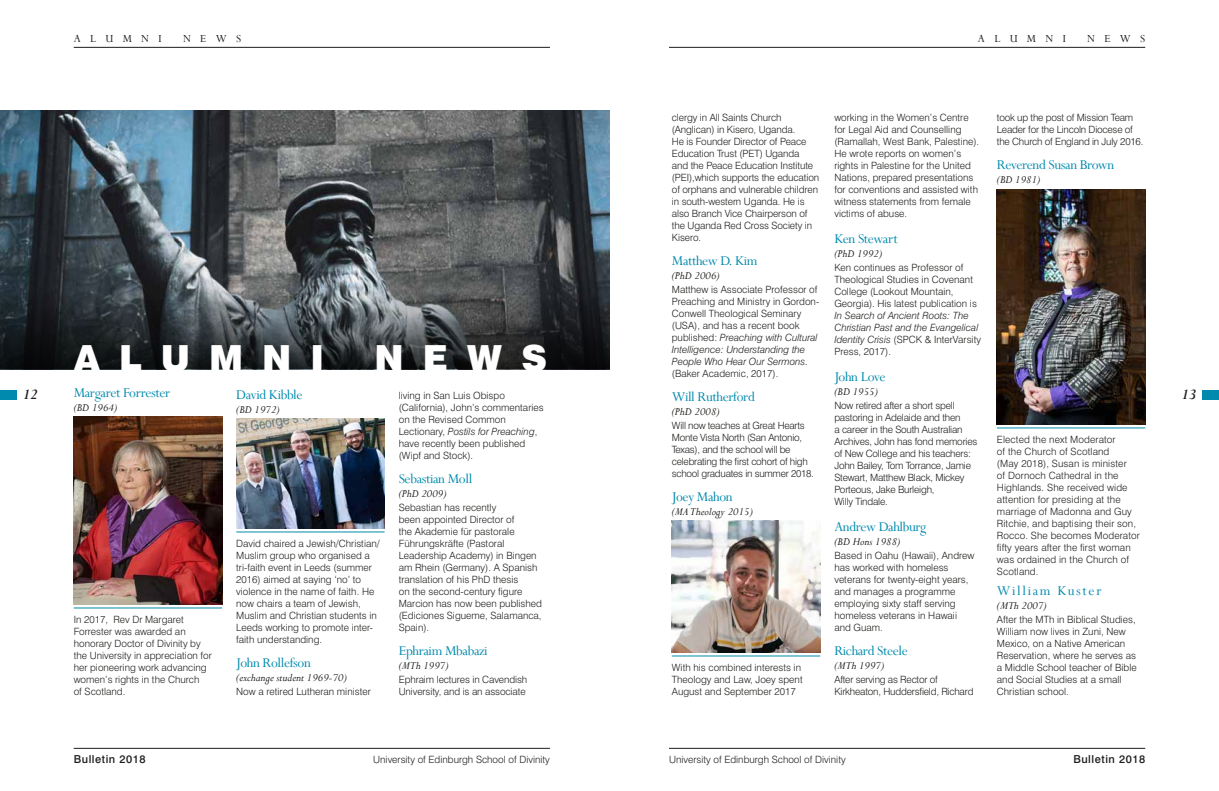
<style>
.page{position:relative;width:1219px;height:791px;background:#fff}
.page>*{position:absolute;margin:0;border:0;box-sizing:border-box;transform-origin:0 0}
.t1{font:900 36px "Swiss 721 BT";letter-spacing:.53em;color:#fff}
.t2{font:italic 700 16px "Perpetua";color:#1d1d1b}
.t3{font:15px "Perpetua";letter-spacing:-.025em;color:#008aad}
.t4{font:15px "Perpetua";letter-spacing:.11em;color:#008aad}
.t5{font:italic 12px "Perpetua";color:#1d1d1b}
.t6{font:12px "Perpetua";letter-spacing:.775em;color:#1d1d1b}
.t7{font:500 11px "Swiss 721 BT";letter-spacing:.05em;color:#1d1d1b}
.t8{font:300 10px/12px "Swiss 721 BT";color:#1d1d1b}
.t9{font:300 10px/12px "Swiss 721 BT";letter-spacing:-.02em;color:#1d1d1b}
.t10{font:300 10px/12px "Swiss 721 BT";letter-spacing:-.025em;color:#1d1d1b}
.t11{font:italic 300 10px/12px "Swiss 721 BT";color:#1d1d1b}
.s1{font-style:italic}
.s2{font-style:normal}
</style>
<div class="page">
<hr style="left:74px;top:748px;width:476px;height:1px;background:#1d1d1b">
<hr style="left:669px;top:47px;width:476px;height:1px;background:#1d1d1b">
<hr style="left:669px;top:748px;width:476px;height:1px;background:#1d1d1b">
<div style="left:1202px;top:390px;width:17px;height:9px;background:#008aad"></div>
<hr style="left:74px;top:47px;width:476px;height:1px;background:#1d1d1b">
<div style="left:0;top:390px;width:17px;height:9px;background:#008aad"></div>
<hr style="left:74px;top:607px;width:148px;height:1px;background:#008aad">
<img style="left:74px;top:416px;width:148px;height:188px">
<hr style="left:236px;top:531px;width:149px;height:1px;background:#008aad">
<img style="left:236px;top:418px;width:149px;height:111px">
<hr style="left:672px;top:655px;width:148px;height:1px;background:#008aad">
<img style="left:672px;top:521px;width:148px;height:132px">
<hr style="left:997px;top:427px;width:148px;height:1px;background:#008aad">
<img style="left:997px;top:189px;width:148px;height:236px">
<img style="left:0;top:111px;width:609px;height:169px">
<svg style="left:0;top:280px;width:609px;height:89px;background:#383d40"></svg>
<p class="t6" style="left:74px;top:31px;width:90px">ALUMNI</p>
<p class="t6" style="left:183px;top:31px;width:60px">NEWS</p>
<h1 class="t1" style="left:74px;top:336px;width:252px">ALUMNI</h1>
<h1 class="t1" style="left:374px;top:336px;width:174px">NEWS</h1>
<h2 class="t2" style="left:23px;top:384px;width:16px">12</h2>
<h3 class="t3" style="left:74px;top:383px;width:98px">Margaret Forrester</h3>
<p class="t5" style="left:74px;top:400px;width:45px">(BD 1964)</p>
<p class="t8" style="left:74px;top:613px;width:140px">In 2017, Rev Dr Margaret<br>Forrester was awarded an honorary Doctor of Divinity by the University in appreciation for her pioneering work advancing women’s rights in the Church<br>of Scotland.</p>
<h3 class="t3" style="left:236px;top:385px;width:68px">David Kibble</h3>
<p class="t5" style="left:236px;top:402px;width:45px">(BD 1972)</p>
<p class="t8" style="left:236px;top:537px;width:145px">David chaired a Jewish/Christian/<br>Muslim group who organised a tri-faith event in Leeds (summer<br>2016) aimed at saying ‘no’ to violence in the name of faith. He now chairs a team of Jewish,<br>Muslim and Christian students in<br>Leeds working to promote inter&shy;faith understanding.</p>
<h3 class="t3" style="left:236px;top:653px;width:76px">John Rollefson</h3>
<p class="t5" style="left:236px;top:670px;width:112px">(exchange student 1969-70)</p>
<p class="t8" style="left:236px;top:685px;width:136px">Now a retired Lutheran minister</p>
<p class="t8" style="left:399px;top:389px;width:146px">living in San Luis Obispo (California), John’s commentaries on the Revised Common<br>Lectionary, <span class="s1">Postils for Preaching</span>, have recently been published (Wipf and Stock).</p>
<h3 class="t3" style="left:399px;top:469px;width:75px">Sebastian Moll</h3>
<p class="t5" style="left:399px;top:486px;width:49px">(PhD 2009)</p>
<p class="t8" style="left:399px;top:501px;width:145px">Sebastian has recently<br>been appointed Director of<br>the Akademie für pastorale<br>Führungskräfte (Pastoral<br>Leadership Academy) in Bingen am Rhein (Germany). A Spanish translation of his PhD thesis<br>on the second-century figure<br>Marcion has now been published (Ediciones Sigueme, Salamanca,<br>Spain).</p>
<h3 class="t3" style="left:399px;top:641px;width:90px">Ephraim Mbabazi</h3>
<p class="t5" style="left:399px;top:658px;width:51px">(MTh 1997)</p>
<p class="t8" style="left:399px;top:673px;width:130px">Ephraim lectures in Cavendish<br>University, and is an associate</p>
<p class="t7" style="left:74px;top:752px;width:73px">Bulletin 2018</p>
<p class="t8" style="left:373px;top:753px;width:178px">University of Edinburgh School of Divinity</p>
<p class="t6" style="left:978px;top:31px;width:90px">ALUMNI</p>
<p class="t6" style="left:1087px;top:31px;width:60px">NEWS</p>
<p class="t8" style="left:672px;top:111px;width:149px">clergy in All Saints Church (Anglican) in Kisero, Uganda.<br>He is Founder Director of Peace<br>Education Trust (PET) Uganda<br>and the Peace Education Institute (PEI),which supports the education of orphans and vulnerable children in south-western Uganda. He is also Branch Vice Chairperson of the Uganda Red Cross Society in<br>Kisero.</p>
<h3 class="t3" style="left:672px;top:251px;width:87px">Matthew D. Kim</h3>
<p class="t5" style="left:672px;top:268px;width:49px">(PhD 2006)</p>
<p class="t8" style="left:672px;top:283px;width:149px">Matthew is Associate Professor of<br>Preaching and Ministry in Gordon-<br>Conwell Theological Seminary (USA), and has a recent book published: <span class="s1">Preaching with Cultural<br>Intelligence: Understanding the<br>People Who Hear Our Sermons.</span></p>
<p class="t8" style="left:672px;top:367px;width:108px">(Baker Academic, 2017).</p>
<h3 class="t3" style="left:672px;top:387px;width:85px">Will Rutherford</h3>
<p class="t5" style="left:672px;top:404px;width:49px">(PhD 2008)</p>
<p class="t10" style="left:672px;top:419px;width:144px">Will now teaches at Great Hearts<br>Monte Vista North (San Antonio,<br>Texas), and the school will be celebrating the first cohort of high school graduates in summer 2018.</p>
<h3 class="t3" style="left:672px;top:487px;width:62px">Joey Mahon</h3>
<p class="t5" style="left:672px;top:504px;width:82px">(MA Theology 2015)</p>
<p class="t8" style="left:672px;top:661px;width:132px">With his combined interests in<br>Theology and Law, Joey spent<br>August and September 2017</p>
<p class="t8" style="left:834px;top:111px;width:146px">working in the Women’s Centre for Legal Aid and Counselling (Ramallah, West Bank, Palestine).<br>He wrote reports on women’s rights in Palestine for the United<br>Nations, prepared presentations for conventions and assisted with witness statements from female victims of abuse.</p>
<h3 class="t3" style="left:834px;top:229px;width:65px">Ken Stewart</h3>
<p class="t5" style="left:834px;top:246px;width:49px">(PhD 1992)</p>
<p class="t8" style="left:834px;top:261px;width:144px">Ken continues as Professor of<br>Theological Studies in Covenant<br>College (Lookout Mountain,<br>Georgia). His latest publication is</p>
<p class="t11" style="left:834px;top:309px;width:148px">In Search of Ancient Roots: The<br>Christian Past and the Evangelical<br>Identity Crisis <span class="s2">(SPCK &amp; InterVarsity<br>Press, 2017).</span></p>
<h3 class="t3" style="left:834px;top:367px;width:53px">John Love</h3>
<p class="t5" style="left:834px;top:384px;width:45px">(BD 1955)</p>
<p class="t9" style="left:834px;top:399px;width:145px">Now retired after a short spell pastoring in Adelaide and then<br>a career in the South Australian<br>Archives, John has fond memories of New College and his teachers:<br>John Bailey, Tom Torrance, Jamie<br>Stewart, Matthew Black, Mickey<br>Porteous, Jake Burleigh,<br>Willy Tindale.</p>
<h3 class="t3" style="left:834px;top:517px;width:94px">Andrew Dahlburg</h3>
<p class="t5" style="left:834px;top:534px;width:67px">(BD Hons 1988)</p>
<p class="t8" style="left:834px;top:549px;width:142px">Based in Oahu (Hawaii), Andrew has worked with homeless veterans for twenty-eight years, and manages a programme employing sixty staff serving homeless veterans in Hawaii and Guam.</p>
<h3 class="t3" style="left:834px;top:641px;width:75px">Richard Steele</h3>
<p class="t5" style="left:834px;top:658px;width:51px">(MTh 1997)</p>
<p class="t9" style="left:834px;top:673px;width:141px">After serving as Rector of<br>Kirkheaton, Huddersfield, Richard</p>
<p class="t9" style="left:997px;top:111px;width:148px">took up the post of Mission Team<br>Leader for the Lincoln Diocese of the Church of England in July 2016.</p>
<h3 class="t3" style="left:997px;top:155px;width:119px">Reverend Susan Brown</h3>
<p class="t5" style="left:997px;top:172px;width:45px">(BD 1981)</p>
<p class="t8" style="left:997px;top:433px;width:145px">Elected the next Moderator<br>of the Church of Scotland<br>(May 2018), Susan is minister<br>of Dornoch Cathedral in the<br>Highlands. She received wide attention for presiding at the marriage of Madonna and Guy<br>Ritchie, and baptising their son,<br>Rocco. She becomes Moderator fifty years after the first woman was ordained in the Church of<br>Scotland.</p>
<h3 class="t4" style="left:997px;top:581px;width:106px">William Kuster</h3>
<p class="t5" style="left:997px;top:598px;width:51px">(MTh 2007)</p>
<p class="t8" style="left:997px;top:613px;width:141px">After the MTh in Biblical Studies,<br>William now lives in Zuni, New<br>Mexico, on a Native American<br>Reservation, where he serves as a Middle School teacher of Bible and Social Studies at a small<br>Christian school.</p>
<p class="t8" style="left:669px;top:753px;width:178px">University of Edinburgh School of Divinity</p>
<p class="t7" style="left:1073px;top:752px;width:73px">Bulletin 2018</p>
<h2 class="t2" style="left:1182px;top:384px;width:16px">13</h2>
</div>
